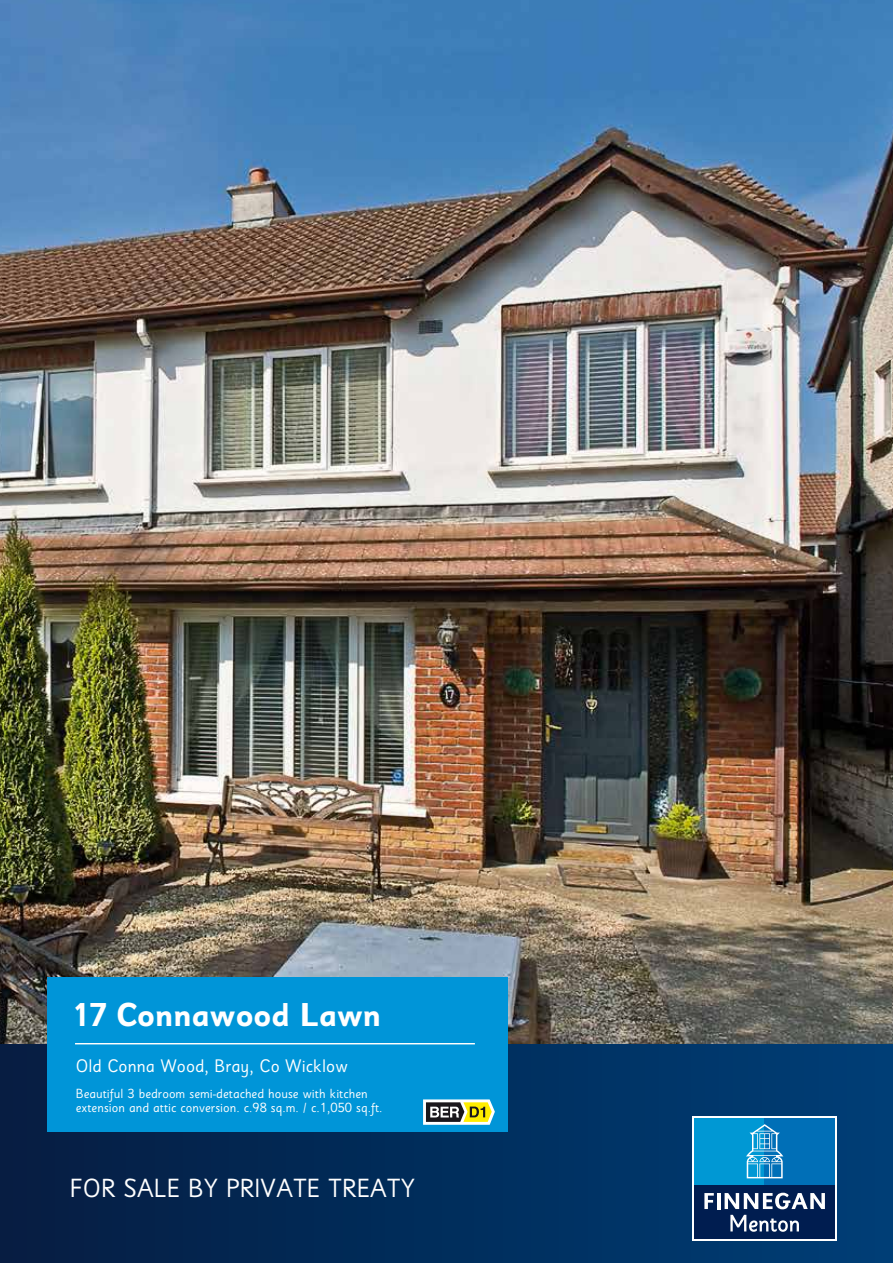
<style>
.page{position:relative;width:893px;height:1263px;background:#fff}
.page>*{position:absolute;margin:0;border:0;box-sizing:border-box;transform-origin:0 0}
.t1{font:700 32.85px "Sassoon Sans";letter-spacing:-.02em;color:#fff}
.t2{font:26.1px "Sassoon Sans";color:#fff}
.t3{font:18.15px "Sassoon Sans";color:#fff}
.t4{font:13.2px/13.5px "Sassoon Sans";color:#fff}
</style>
<div class="page">
<div style="left:0;top:0;width:893px;height:1263px;background:linear-gradient(to right,#041c41,#014078)"></div>
<img style="left:0;top:0;width:893px;height:1043px">
<div style="left:692px;top:1116px;width:145px;height:124px;background:linear-gradient(to right,#001d50,#001d50)"></div>
<div style="left:694px;top:1184px;width:141px;height:54px;background:#001d50"></div>
<div style="left:694px;top:1118px;width:71px;height:66px;background:#0098d4"></div>
<div style="left:765px;top:1118px;width:70px;height:66px;background:#006fb7"></div>
<svg style="left:704px;top:1193px;width:10px;height:16px"></svg>
<hr style="left:717px;top:1193px;width:3px;height:16px;background:#fff">
<svg style="left:725px;top:1193px;width:100px;height:16px"></svg>
<svg style="left:730px;top:1215px;width:69px;height:17px"></svg>
<svg style="left:746px;top:1124px;width:37px;height:54px"></svg>
<div style="left:48px;top:977px;width:460px;height:155px;background:#0095d8"></div>
<hr style="left:75px;top:1043px;width:400px;height:1px;background:#fff">
<svg style="left:423px;top:1099px;width:72px;height:26px;background:#a3a87d"></svg>
<h1 class="t1" style="left:72px;top:995px;width:311px">17 Connawood Lawn</h1>
<h3 class="t3" style="left:76px;top:1055px;width:273px">Old Conna Wood, Bray, Co Wicklow</h3>
<p class="t4" style="left:76px;top:1087px;width:308px">Beautiful 3 bedroom semi-detached house with kitchen extension and attic conversion. c.98 sq.m. / c.1,050 sq.ft.</p>
<h2 class="t2" style="left:70px;top:1172px;width:347px">FOR SALE BY PRIVATE TREATY</h2>
</div>
